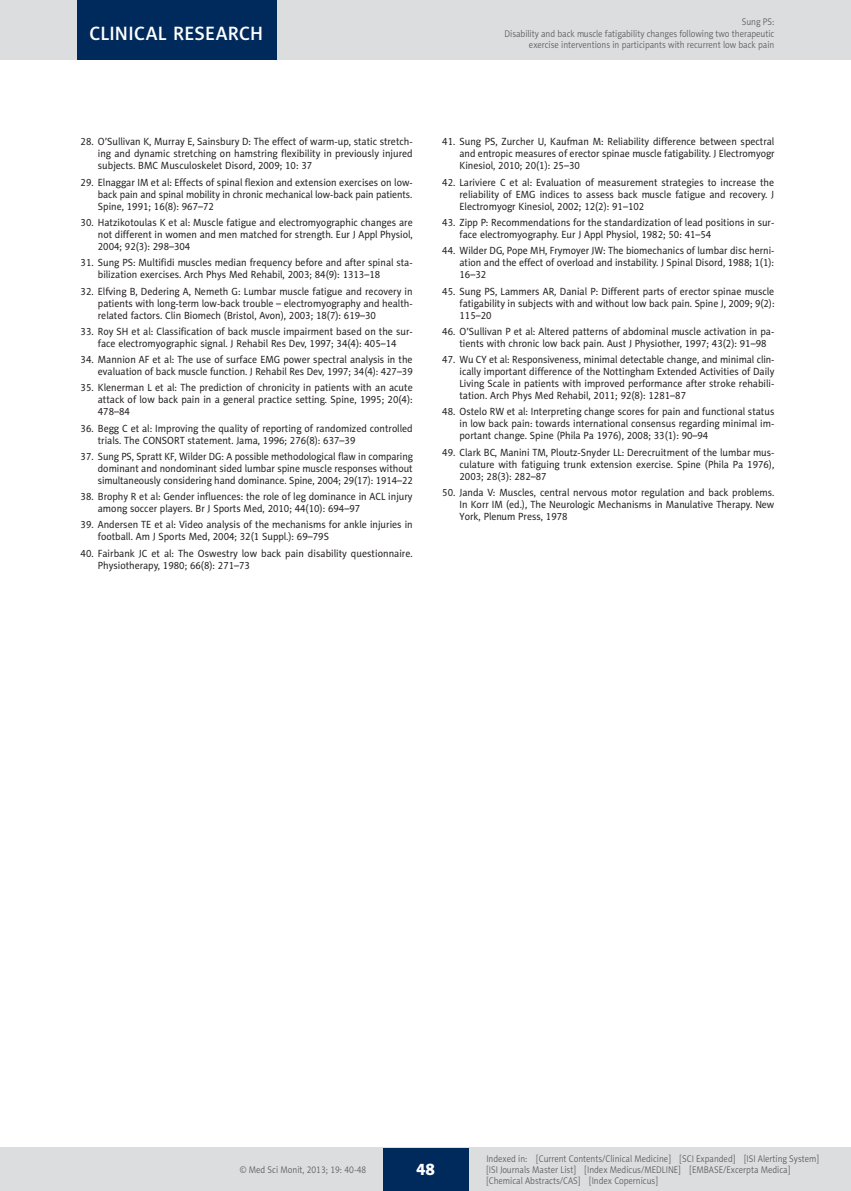
<style>
.page{position:relative;width:851px;height:1191px;background:#fff}
.page>*{position:absolute;margin:0;border:0;box-sizing:border-box;transform-origin:0 0}
.t1{font:19.5px "Naomi Sans EFN Medium";letter-spacing:.015em;color:#fff}
.t2{font:16.5px "Naomi Sans EFN Heavy";color:#fff}
.MSM_Referencje_punkt{font:10.5px/12px "Naomi Sans EFN";color:#231f20;text-align:justify;scale:.95 1}
.MSM_Referencje_punkt-2{font:10.5px/12px "Naomi Sans EFN";color:#231f20;text-align:justify;scale:.94 1}
.t3{font:9.75px/11.2px "Naomi Sans EFN Light";color:#57585a;scale:.9 1}
</style>
<div class="page">
<div style="left:0;top:1148px;width:850px;height:43px;background:#dcdddf"></div>
<div style="left:383px;top:1148px;width:85px;height:42px;background:#00295c"></div>
<div style="left:0;top:0;width:850px;height:60px;background:#dcdddf"></div>
<hr style="left:850px;top:0;width:1px;height:60px;background:#dcdddf">
<div style="left:77px;top:0;width:199px;height:60px;background:#00295c"></div>
<h1 class="t1" style="left:89px;top:22px;width:175px">CLINICAL RESEARCH</h1>
<p class="t3" style="left:504px;top:16px;width:301px;text-align:right">Sung PS:<br>Disability and back muscle fatigability changes following two therapeutic exercise interventions in participants with recurrent low back pain</p>
<p class="MSM_Referencje_punkt" style="left:98px;top:136px;width:333px;text-indent:-17px">28. O’Sullivan K, Murray E, Sainsbury D: The effect of warm-up, static stretch&shy;ing and dynamic stretching on hamstring flexibility in previously injured subjects. BMC Musculoskelet Disord, 2009; 10: 37</p>
<p class="MSM_Referencje_punkt" style="left:98px;top:176px;width:333px;text-indent:-17px">29. Elnaggar IM et al: Effects of spinal flexion and extension exercises on low&shy;back pain and spinal mobility in chronic mechanical low-back pain patients.<br>Spine, 1991; 16(8): 967–72</p>
<p class="MSM_Referencje_punkt" style="left:98px;top:216px;width:333px;text-indent:-17px">30. Hatzikotoulas K et al: Muscle fatigue and electromyographic changes are not different in women and men matched for strength. Eur J Appl Physiol, 2004; 92(3): 298–304</p>
<p class="MSM_Referencje_punkt" style="left:98px;top:257px;width:333px;text-indent:-17px">31. Sung PS: Multifidi muscles median frequency before and after spinal sta&shy;bilization exercises. Arch Phys Med Rehabil, 2003; 84(9): 1313–18</p>
<p class="MSM_Referencje_punkt" style="left:98px;top:285px;width:333px;text-indent:-17px">32. Elfving B, Dedering A, Nemeth G: Lumbar muscle fatigue and recovery in patients with long-term low-back trouble – electromyography and health&shy;related factors. Clin Biomech (Bristol, Avon), 2003; 18(7): 619–30</p>
<p class="MSM_Referencje_punkt" style="left:81px;top:325px;width:351px;text-align:center">33. Roy SH et al: Classification of back muscle impairment based on the sur&shy;face electromyographic signal. J Rehabil Res Dev, 1997; 34(4): 405–14</p>
<p class="MSM_Referencje_punkt" style="left:81px;top:353px;width:351px;text-align:right">34. Mannion AF et al: The use of surface EMG power spectral analysis in the evaluation of back muscle function. J Rehabil Res Dev, 1997; 34(4): 427–39</p>
<p class="MSM_Referencje_punkt" style="left:98px;top:382px;width:333px;text-indent:-17px">35. Klenerman L et al: The prediction of chronicity in patients with an acute attack of low back pain in a general practice setting. Spine, 1995; 20(4):<br>478–84</p>
<p class="MSM_Referencje_punkt" style="left:98px;top:422px;width:333px;text-indent:-17px">36. Begg C et al: Improving the quality of reporting of randomized controlled trials. The CONSORT statement. Jama, 1996; 276(8): 637–39</p>
<p class="MSM_Referencje_punkt-2" style="left:98px;top:450px;width:336px;text-indent:-17px">37. Sung PS, Spratt KF, Wilder DG: A possible methodological flaw in comparing dominant and nondominant sided lumbar spine muscle responses without simultaneously considering hand dominance. Spine, 2004; 29(17): 1914–22</p>
<p class="MSM_Referencje_punkt" style="left:98px;top:490px;width:333px;text-indent:-17px">38. Brophy R et al: Gender influences: the role of leg dominance in ACL injury among soccer players. Br J Sports Med, 2010; 44(10): 694–97</p>
<p class="MSM_Referencje_punkt" style="left:98px;top:519px;width:333px;text-indent:-17px">39. Andersen TE et al: Video analysis of the mechanisms for ankle injuries in football. Am J Sports Med, 2004; 32(1 Suppl.): 69–79S</p>
<p class="MSM_Referencje_punkt" style="left:98px;top:547px;width:333px;text-indent:-17px">40. Fairbank JC et al: The Oswestry low back pain disability questionnaire.<br>Physiotherapy, 1980; 66(8): 271–73</p>
<p class="MSM_Referencje_punkt" style="left:459px;top:136px;width:333px;text-indent:-17px">41. Sung PS, Zurcher U, Kaufman M: Reliability difference between spectral and entropic measures of erector spinae muscle fatigability. J Electromyogr Kinesiol, 2010; 20(1): 25–30</p>
<p class="MSM_Referencje_punkt" style="left:459px;top:176px;width:333px;text-indent:-17px">42. Lariviere C et al: Evaluation of measurement strategies to increase the reliability of EMG indices to assess back muscle fatigue and recovery. J Electromyogr Kinesiol, 2002; 12(2): 91–102</p>
<p class="MSM_Referencje_punkt" style="left:459px;top:216px;width:333px;text-indent:-17px">43. Zipp P: Recommendations for the standardization of lead positions in sur&shy;face electromyography. Eur J Appl Physiol, 1982; 50: 41–54</p>
<p class="MSM_Referencje_punkt-2" style="left:459px;top:245px;width:336px;text-indent:-17px">44. Wilder DG, Pope MH, Frymoyer JW: The biomechanics of lumbar disc herni&shy;ation and the effect of overload and instability. J Spinal Disord, 1988; 1(1):<br>16–32</p>
<p class="MSM_Referencje_punkt" style="left:459px;top:285px;width:333px;text-indent:-17px">45. Sung PS, Lammers AR, Danial P: Different parts of erector spinae muscle fatigability in subjects with and without low back pain. Spine J, 2009; 9(2):<br>115–20</p>
<p class="MSM_Referencje_punkt" style="left:459px;top:325px;width:333px;text-indent:-17px">46. O’Sullivan P et al: Altered patterns of abdominal muscle activation in pa&shy;tients with chronic low back pain. Aust J Physiother, 1997; 43(2): 91–98</p>
<p class="MSM_Referencje_punkt-2" style="left:459px;top:353px;width:336px;text-indent:-17px">47. Wu CY et al: Responsiveness, minimal detectable change, and minimal clin&shy;ically important difference of the Nottingham Extended Activities of Daily Living Scale in patients with improved performance after stroke rehabili&shy;tation. Arch Phys Med Rehabil, 2011; 92(8): 1281–87</p>
<p class="MSM_Referencje_punkt" style="left:459px;top:406px;width:333px;text-indent:-17px">48. Ostelo RW et al: Interpreting change scores for pain and functional status in low back pain: towards international consensus regarding minimal im&shy;portant change. Spine (Phila Pa 1976), 2008; 33(1): 90–94</p>
<p class="MSM_Referencje_punkt" style="left:459px;top:446px;width:333px;text-indent:-17px">49. Clark BC, Manini TM, Ploutz-Snyder LL: Derecruitment of the lumbar mus&shy;culature with fatiguing trunk extension exercise. Spine (Phila Pa 1976), 2003; 28(3): 282–87</p>
<p class="MSM_Referencje_punkt" style="left:459px;top:486px;width:333px;text-indent:-17px">50. Janda V: Muscles, central nervous motor regulation and back problems.<br>In Korr IM (ed.), The Neurologic Mechanisms in Manulative Therapy. New York, Plenum Press, 1978</p>
<p class="t3" style="left:240px;top:1164px;width:142px">© Med Sci Monit, 2013; 19: 40-48</p>
<h2 class="t2" style="left:416px;top:1159px;width:21px">48</h2>
<p class="t3" style="left:486px;top:1152px;width:371px">Indexed in: [Current Contents/Clinical Medicine] [SCI Expanded] [ISI Alerting System] [ISI Journals Master List] [Index Medicus/MEDLINE] [EMBASE/Excerpta Medica] [Chemical Abstracts/CAS] [Index Copernicus]</p>
</div>
